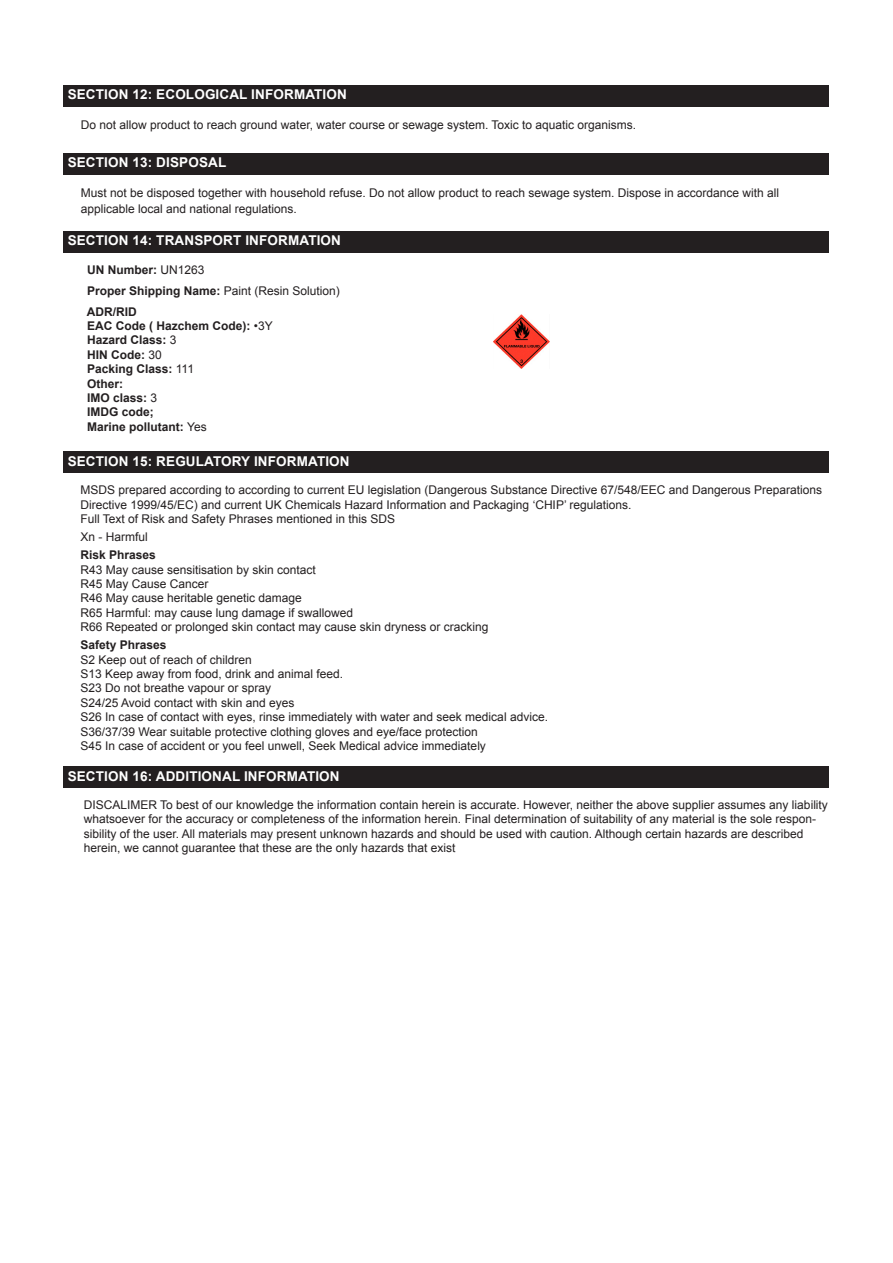
<style>
.page{position:relative;width:893px;height:1263px;background:#fff}
.page>*{position:absolute;margin:0;border:0;box-sizing:border-box;transform-origin:0 0}
.t1{font:700 13.5px "Arial";letter-spacing:.01em;color:#fff}
.t2{font:12px "Arial";color:#231f20}
.t3{font:700 12px "Arial";color:#231f20}
.s1{font-weight:400}
.s2{font-weight:700}
</style>
<div class="page">
<div style="left:64px;top:85px;width:765px;height:21px;background:#231f20"></div>
<div style="left:64px;top:231px;width:765px;height:21px;background:#231f20"></div>
<div style="left:64px;top:153px;width:765px;height:21px;background:#231f20"></div>
<div style="left:64px;top:452px;width:765px;height:21px;background:#231f20"></div>
<div style="left:64px;top:766px;width:765px;height:21px;background:#231f20"></div>
<img style="left:493px;top:315px;width:57px;height:53px">
<p class="t1" style="left:68px;top:86px;width:281px">SECTION 12: ECOLOGICAL INFORMATION</p>
<p class="t2" style="left:81px;top:117px;width:557px">Do not allow product to reach ground water, water course or sewage system. Toxic to aquatic organisms.</p>
<p class="t1" style="left:68px;top:154px;width:160px">SECTION 13: DISPOSAL</p>
<p class="t2" style="left:81px;top:185px;width:700px">Must not be disposed together with household refuse. Do not allow product to reach sewage system. Dispose in accordance with all</p>
<p class="t2" style="left:81px;top:201px;width:218px">applicable local and national regulations.</p>
<p class="t1" style="left:68px;top:232px;width:275px">SECTION 14: TRANSPORT INFORMATION</p>
<p class="t3" style="left:87px;top:262px;width:119px">UN Number: <span class="s1">UN1263</span></p>
<p class="t2" style="left:87px;top:283px;width:254px"><span class="s2">Proper Shipping Name:</span> Paint (Resin Solution)</p>
<p class="t3" style="left:87px;top:304px;width:51px">ADR/RID</p>
<p class="t3" style="left:87px;top:318px;width:187px">EAC Code ( Hazchem Code): <span class="s1">•3Y</span></p>
<p class="t3" style="left:87px;top:332px;width:91px">Hazard Class: <span class="s1">3</span></p>
<p class="t3" style="left:87px;top:347px;width:76px">HIN Code: <span class="s1">30</span></p>
<p class="t3" style="left:87px;top:361px;width:108px">Packing Class: <span class="s1">111</span></p>
<p class="t3" style="left:87px;top:376px;width:37px">Other:</p>
<p class="t3" style="left:87px;top:390px;width:72px">IMO class: <span class="s1">3</span></p>
<p class="t3" style="left:87px;top:404px;width:68px">IMDG code;</p>
<p class="t3" style="left:87px;top:419px;width:121px">Marine pollutant: <span class="s1">Yes</span></p>
<p class="t1" style="left:68px;top:452px;width:283px">SECTION 15: REGULATORY INFORMATION</p>
<p class="t2" style="left:80px;top:482px;width:743px">MSDS prepared according to according to current EU legislation (Dangerous Substance Directive 67/548/EEC and Dangerous Preparations</p>
<p class="t2" style="left:80px;top:497px;width:553px">Directive 1999/45/EC) and current UK Chemicals Hazard Information and Packaging ‘CHIP’ regulations.</p>
<p class="t2" style="left:80px;top:511px;width:316px">Full Text of Risk and Safety Phrases mentioned in this SDS</p>
<p class="t2" style="left:80px;top:529px;width:69px">Xn - Harmful</p>
<p class="t3" style="left:80px;top:547px;width:77px">Risk Phrases</p>
<p class="t2" style="left:80px;top:561px;width:237px">R43 May cause sensitisation by skin contact</p>
<p class="t2" style="left:80px;top:576px;width:130px">R45 May Cause Cancer</p>
<p class="t2" style="left:80px;top:590px;width:223px">R46 May cause heritable genetic damage</p>
<p class="t2" style="left:80px;top:605px;width:274px">R65 Harmful: may cause lung damage if swallowed</p>
<p class="t2" style="left:80px;top:619px;width:410px">R66 Repeated or prolonged skin contact may cause skin dryness or cracking</p>
<p class="t3" style="left:80px;top:637px;width:88px">Safety Phrases</p>
<p class="t2" style="left:80px;top:651px;width:173px">S2 Keep out of reach of children</p>
<p class="t2" style="left:80px;top:666px;width:264px">S13 Keep away from food, drink and animal feed.</p>
<p class="t2" style="left:80px;top:680px;width:192px">S23 Do not breathe vapour or spray</p>
<p class="t2" style="left:80px;top:695px;width:215px">S24/25 Avoid contact with skin and eyes</p>
<p class="t2" style="left:80px;top:709px;width:469px">S26 In case of contact with eyes, rinse immediately with water and seek medical advice.</p>
<p class="t2" style="left:80px;top:723px;width:399px">S36/37/39 Wear suitable protective clothing gloves and eye/face protection</p>
<p class="t2" style="left:80px;top:738px;width:407px">S45 In case of accident or you feel unwell, Seek Medical advice immediately</p>
<p class="t1" style="left:68px;top:767px;width:273px">SECTION 16: ADDITIONAL INFORMATION</p>
<p class="t2" style="left:84px;top:797px;width:746px">DISCALIMER To best of our knowledge the information contain herein is accurate. However, neither the above supplier assumes any liability</p>
<p class="t2" style="left:84px;top:811px;width:734px">whatsoever for the accuracy or completeness of the information herein. Final determination of suitability of any material is the sole respon-</p>
<p class="t2" style="left:84px;top:826px;width:721px">sibility of the user. All materials may present unknown hazards and should be used with caution. Although certain hazards are described</p>
<p class="t2" style="left:84px;top:840px;width:373px">herein, we cannot guarantee that these are the only hazards that exist</p>
</div>
